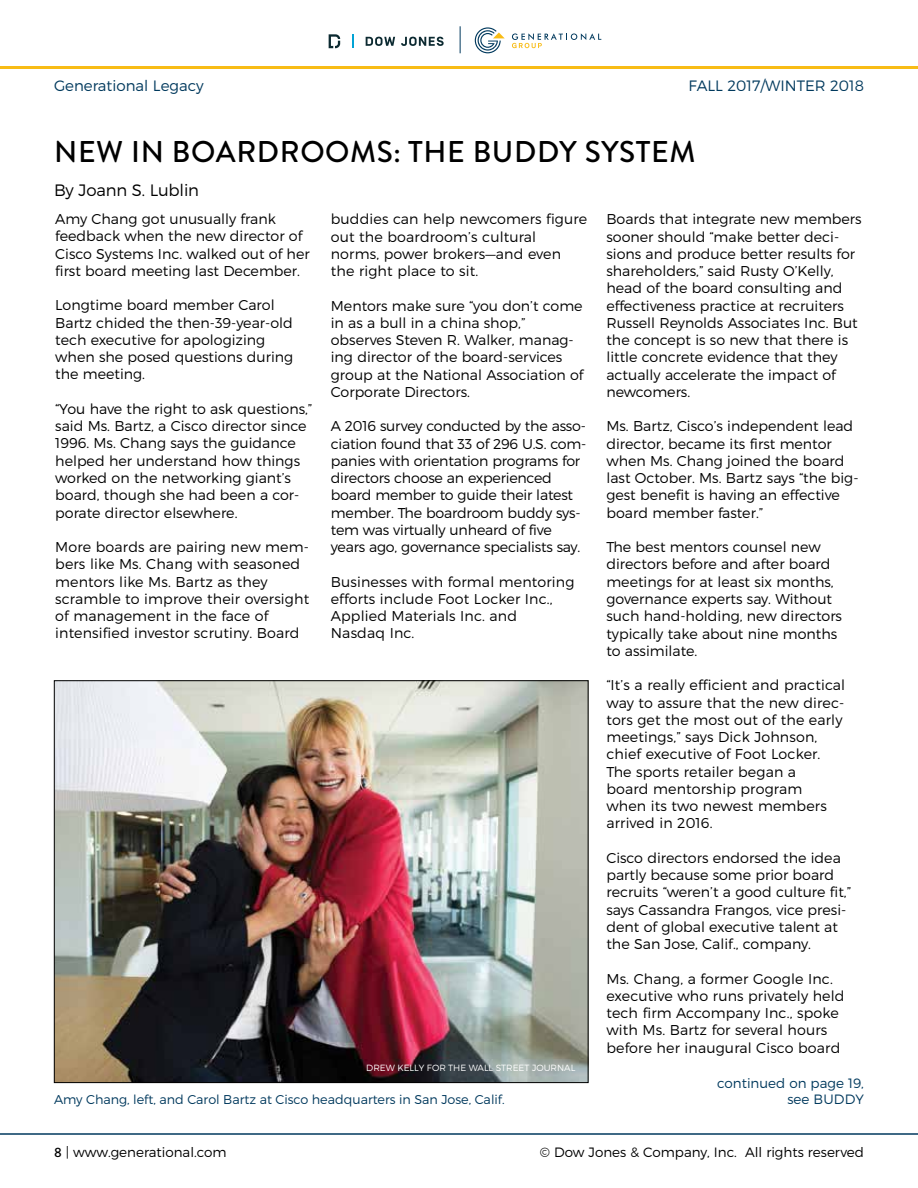
<style>
.page{position:relative;width:918px;height:1188px;background:#fff}
.page>*{position:absolute;margin:0;border:0;box-sizing:border-box;transform-origin:0 0}
.t1{font:500 30px "Brandon Grotesque";letter-spacing:.02em;color:#000}
.t2{font:300 16.5px "Montserrat";letter-spacing:-.01em;color:#000}
.t3{font:300 15px "Montserrat";color:#00395d}
.t4{font:300 14.25px/17.2px "Montserrat";color:#000}
.t5{font:300 13.5px "Montserrat";color:#000}
.t6{font:300 13.5px "Montserrat";color:#00395d}
.t7{font:300 12.75px "Montserrat";color:#00395d}
.t8{font:300 9px "Montserrat";color:#fff}
.s1{font-family:"Brandon Grotesque";font-weight:500}
</style>
<div class="page">
<hr style="left:0;top:1133px;width:918px;height:2px;background:#00395d">
<hr style="left:0;top:66px;width:918px;height:3px;background:#f8bc16">
<svg style="left:475px;top:27px;width:30px;height:26px"></svg>
<svg style="left:512px;top:33px;width:89px;height:15px"></svg>
<svg style="left:366px;top:37px;width:29px;height:9px"></svg>
<svg style="left:401px;top:37px;width:43px;height:9px"></svg>
<svg style="left:329px;top:34px;width:11px;height:14px"></svg>
<svg style="left:352px;top:34px;width:1px;height:14px"></svg>
<svg style="left:460px;top:26px;width:1px;height:27px"></svg>
<img style="left:56px;top:682px;width:530px;height:399px">
<p class="t3" style="left:54px;top:77px;width:151px">Generational Legacy</p>
<p class="t3" style="left:689px;top:77px;width:177px">FALL 2017/WINTER 2018</p>
<h1 class="t1" style="left:54px;top:131px;width:643px">NEW IN BOARDROOMS: THE BUDDY SYSTEM</h1>
<p class="t2" style="left:54px;top:180px;width:147px">By Joann S. Lublin</p>
<p class="t4" style="left:55px;top:210px;width:256px">Amy Chang got unusually frank feedback when the new director of Cisco Systems Inc. walked out of her first board meeting last December.</p>
<p class="t4" style="left:55px;top:297px;width:239px">Longtime board member Carol<br>Bartz chided the then-39-year-old tech executive for apologizing when she posed questions during the meeting.</p>
<p class="t4" style="left:55px;top:400px;width:259px">“You have the right to ask questions,” said Ms. Bartz, a Cisco director since 1996. Ms. Chang says the guidance helped her understand how things worked on the networking giant’s board, though she had been a cor&shy;porate director elsewhere.</p>
<p class="t4" style="left:55px;top:538px;width:256px">More boards are pairing new mem&shy;bers like Ms. Chang with seasoned mentors like Ms. Bartz as they scramble to improve their oversight of management in the face of intensified investor scrutiny. Board</p>
<p class="t4" style="left:331px;top:210px;width:258px">buddies can help newcomers figure out the boardroom’s cultural norms, power brokers—and even the right place to sit.</p>
<p class="t4" style="left:331px;top:297px;width:254px">Mentors make sure “you don’t come in as a bull in a china shop,” observes Steven R. Walker, manag&shy;ing director of the board-services group at the National Association of<br>Corporate Directors.</p>
<p class="t4" style="left:331px;top:417px;width:257px">A 2016 survey conducted by the asso&shy;ciation found that 33 of 296 U.S. com&shy;panies with orientation programs for directors choose an experienced board member to guide their latest member. The boardroom buddy sys&shy;tem was virtually unheard of five years ago, governance specialists say.</p>
<p class="t4" style="left:331px;top:573px;width:245px">Businesses with formal mentoring efforts include Foot Locker Inc.,<br>Applied Materials Inc. and<br>Nasdaq Inc.</p>
<p class="t8" style="left:366px;top:1062px;width:211px">DREW KELLY FOR THE WALL STREET JOU RNAL</p>
<p class="t4" style="left:606px;top:210px;width:257px">Boards that integrate new members sooner should “make better deci&shy;sions and produce better results for shareholders,” said Rusty O’Kelly, head of the board consulting and effectiveness practice at recruiters Russell Reynolds Associates Inc. But the concept is so new that there is little concrete evidence that they actually accelerate the impact of newcomers.</p>
<p class="t4" style="left:606px;top:418px;width:254px">Ms. Bartz, Cisco’s independent lead director, became its first mentor when Ms. Chang joined the board last October. Ms. Bartz says “the big&shy;gest benefit is having an effective board member faster.”</p>
<p class="t4" style="left:606px;top:538px;width:237px">The best mentors counsel new directors before and after board meetings for at least six months, governance experts say. Without such hand-holding, new directors typically take about nine months to assimilate.</p>
<p class="t4" style="left:606px;top:676px;width:240px">“It’s a really efficient and practical way to assure that the new direc&shy;tors get the most out of the early meetings,” says Dick Johnson, chief executive of Foot Locker.<br>The sports retailer began a<br>board mentorship program when its two newest members arrived in 2016.</p>
<p class="t4" style="left:606px;top:849px;width:246px">Cisco directors endorsed the idea partly because some prior board recruits “weren’t a good culture fit,” says Cassandra Frangos, vice presi&shy;dent of global executive talent at the San Jose, Calif., company.</p>
<p class="t4" style="left:606px;top:970px;width:240px">Ms. Chang, a former Google Inc. executive who runs privately held tech firm Accompany Inc., spoke with Ms. Bartz for several hours before her inaugural Cisco board</p>
<p class="t6" style="left:717px;top:1075px;width:148px">continued on page 19,</p>
<p class="t7" style="left:54px;top:1091px;width:452px">Amy Chang, left, and Carol Bartz at Cisco headquarters in San Jose, Calif.</p>
<p class="t6" style="left:788px;top:1091px;width:76px">see Buddy</p>
<p class="t5" style="left:54px;top:1144px;width:174px"><span class="s1">8</span> | www.generational.com</p>
<p class="t5" style="left:540px;top:1144px;width:326px">© Dow Jones &amp; Company, Inc. All rights reserved</p>
</div>
